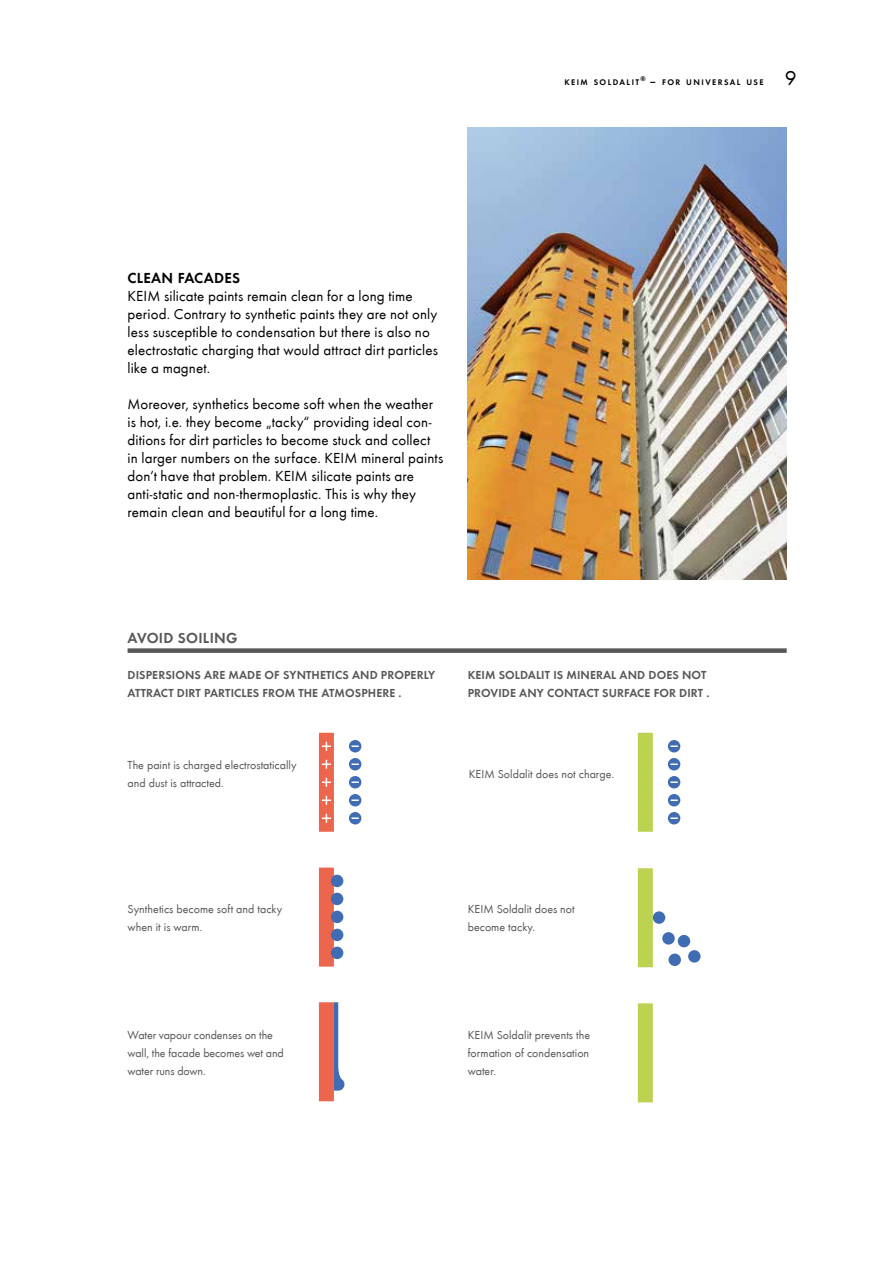
<style>
.page{position:relative;width:893px;height:1263px;background:#fff}
.page>*{position:absolute;margin:0;border:0;box-sizing:border-box;transform-origin:0 0}
.t1{font:21px "Futura T Boo";color:#000}
.t2{font:15px/18px "Futura T Boo";letter-spacing:.01em;color:#000}
.t3{font:15px "Futura T Dem";letter-spacing:.02em;color:#000}
.t4{font:15px "Futura T Dem";letter-spacing:.02em;color:#575756}
.t5{font:12px/18px "Futura T Boo";color:#575756}
.t6{font:12px/18px "Futura T Dem";letter-spacing:.01em;color:#575756}
.t7{font:8.4px "Futura T Dem";letter-spacing:.17em;color:#000}
.s1{font-size:12px}
</style>
<div class="page">
<img style="left:468px;top:128px;width:319px;height:452px">
<div style="left:128px;top:648px;width:659px;height:5px;background:#575756"></div>
<div style="left:668px;top:740px;width:12px;height:12px;background:#3f6cb3;border-radius:50%"></div>
<div style="left:668px;top:758px;width:12px;height:12px;background:#3f6cb3;border-radius:50%"></div>
<div style="left:668px;top:776px;width:12px;height:12px;background:#3f6cb3;border-radius:50%"></div>
<div style="left:668px;top:794px;width:12px;height:12px;background:#3f6cb3;border-radius:50%"></div>
<div style="left:668px;top:812px;width:12px;height:12px;background:#3f6cb3;border-radius:50%"></div>
<div style="left:638px;top:733px;width:15px;height:99px;background:#bcd251"></div>
<svg style="left:670px;top:745px;width:8px;height:2px"></svg>
<svg style="left:670px;top:763px;width:8px;height:2px"></svg>
<svg style="left:670px;top:781px;width:8px;height:2px"></svg>
<svg style="left:670px;top:799px;width:8px;height:2px"></svg>
<svg style="left:670px;top:817px;width:8px;height:2px"></svg>
<div style="left:349px;top:740px;width:12px;height:12px;background:#3f6cb3;border-radius:50%"></div>
<div style="left:349px;top:758px;width:12px;height:12px;background:#3f6cb3;border-radius:50%"></div>
<div style="left:349px;top:776px;width:12px;height:12px;background:#3f6cb3;border-radius:50%"></div>
<div style="left:349px;top:794px;width:12px;height:12px;background:#3f6cb3;border-radius:50%"></div>
<div style="left:349px;top:812px;width:12px;height:12px;background:#3f6cb3;border-radius:50%"></div>
<div style="left:319px;top:733px;width:15px;height:99px;background:#ec654d"></div>
<svg style="left:322px;top:742px;width:9px;height:9px"></svg>
<svg style="left:352px;top:745px;width:7px;height:2px"></svg>
<svg style="left:352px;top:763px;width:7px;height:2px"></svg>
<svg style="left:352px;top:781px;width:7px;height:2px"></svg>
<svg style="left:352px;top:799px;width:7px;height:2px"></svg>
<svg style="left:352px;top:817px;width:7px;height:2px"></svg>
<svg style="left:322px;top:760px;width:9px;height:9px"></svg>
<svg style="left:322px;top:778px;width:9px;height:9px"></svg>
<svg style="left:322px;top:796px;width:9px;height:9px"></svg>
<svg style="left:322px;top:814px;width:9px;height:9px"></svg>
<div style="left:638px;top:1003px;width:15px;height:99px;background:#bcd251"></div>
<div style="left:319px;top:1002px;width:15px;height:99px;background:#ec654d"></div>
<svg style="left:334px;top:1002px;width:10px;height:89px"></svg>
<div style="left:319px;top:867px;width:15px;height:99px;background:#ec654d"></div>
<div style="left:331px;top:875px;width:12px;height:12px;background:#3f6cb3;border-radius:50%"></div>
<div style="left:331px;top:893px;width:12px;height:12px;background:#3f6cb3;border-radius:50%"></div>
<div style="left:331px;top:911px;width:12px;height:12px;background:#3f6cb3;border-radius:50%"></div>
<div style="left:331px;top:929px;width:12px;height:12px;background:#3f6cb3;border-radius:50%"></div>
<div style="left:331px;top:947px;width:12px;height:12px;background:#3f6cb3;border-radius:50%"></div>
<div style="left:638px;top:868px;width:15px;height:99px;background:#bcd251"></div>
<div style="left:653px;top:911px;width:12px;height:13px;background:#3f6cb3;border-radius:50%"></div>
<div style="left:678px;top:935px;width:12px;height:12px;background:#3f6cb3;border-radius:50%"></div>
<div style="left:662px;top:932px;width:13px;height:12px;background:#3f6cb3;border-radius:50%"></div>
<div style="left:688px;top:950px;width:13px;height:12px;background:#3f6cb3;border-radius:50%"></div>
<div style="left:668px;top:953px;width:13px;height:13px;background:#3f6cb3;border-radius:50%"></div>
<p class="t3" style="left:128px;top:269px;width:114px">CLEAN FACADES</p>
<p class="t2" style="left:128px;top:287px;width:312px">KEIM silicate paints remain clean for a long time period. Contrary to synthetic paints they are not only less susceptible to condensation but there is also no electrostatic charging that would attract dirt particles like a magnet.</p>
<p class="t2" style="left:128px;top:395px;width:317px">Moreover, synthetics become soft when the weather is hot, i.e. they become „tacky“ providing ideal con&shy;ditions for dirt particles to become stuck and collect in larger numbers on the surface. KEIM mineral paints don‘t have that problem. KEIM silicate paints are anti-static and non-thermoplastic. This is why they remain clean and beautiful for a long time.</p>
<p class="t4" style="left:128px;top:629px;width:112px">AVOID SOILING</p>
<p class="t7" style="left:564px;top:77px;width:201px">KEIM SOLDALIT<sup>®</sup> <span class="s1">–</span> FOR UNIVERSAL USE</p>
<h1 class="t1" style="left:785px;top:66px;width:13px">9</h1>
<p class="t6" style="left:128px;top:666px;width:309px">DISPERSIONS ARE MADE OF SYNTHETICS AND PROPERLY<br>ATTRACT DIRT PARTICLES FROM THE ATMOSPHERE .</p>
<p class="t6" style="left:468px;top:666px;width:243px">KEIM SOLDALIT IS MINERAL AND DOES NOT<br>PROVIDE ANY CONTACT SURFACE FOR DIRT .</p>
<p class="t5" style="left:128px;top:756px;width:171px">The paint is charged electrostatically and dust is attracted.</p>
<p class="t5" style="left:128px;top:900px;width:156px">Synthetics become soft and tacky when it is warm.</p>
<p class="t5" style="left:469px;top:765px;width:147px">KEIM Soldalit does not charge.</p>
<p class="t5" style="left:468px;top:900px;width:108px">KEIM Soldalit does not become tacky.</p>
<p class="t5" style="left:128px;top:1026px;width:158px">Water vapour condenses on the wall, the facade becomes wet and water runs down.</p>
<p class="t5" style="left:468px;top:1026px;width:124px;text-align:justify">KEIM Soldalit prevents the formation of condensation water.</p>
</div>
